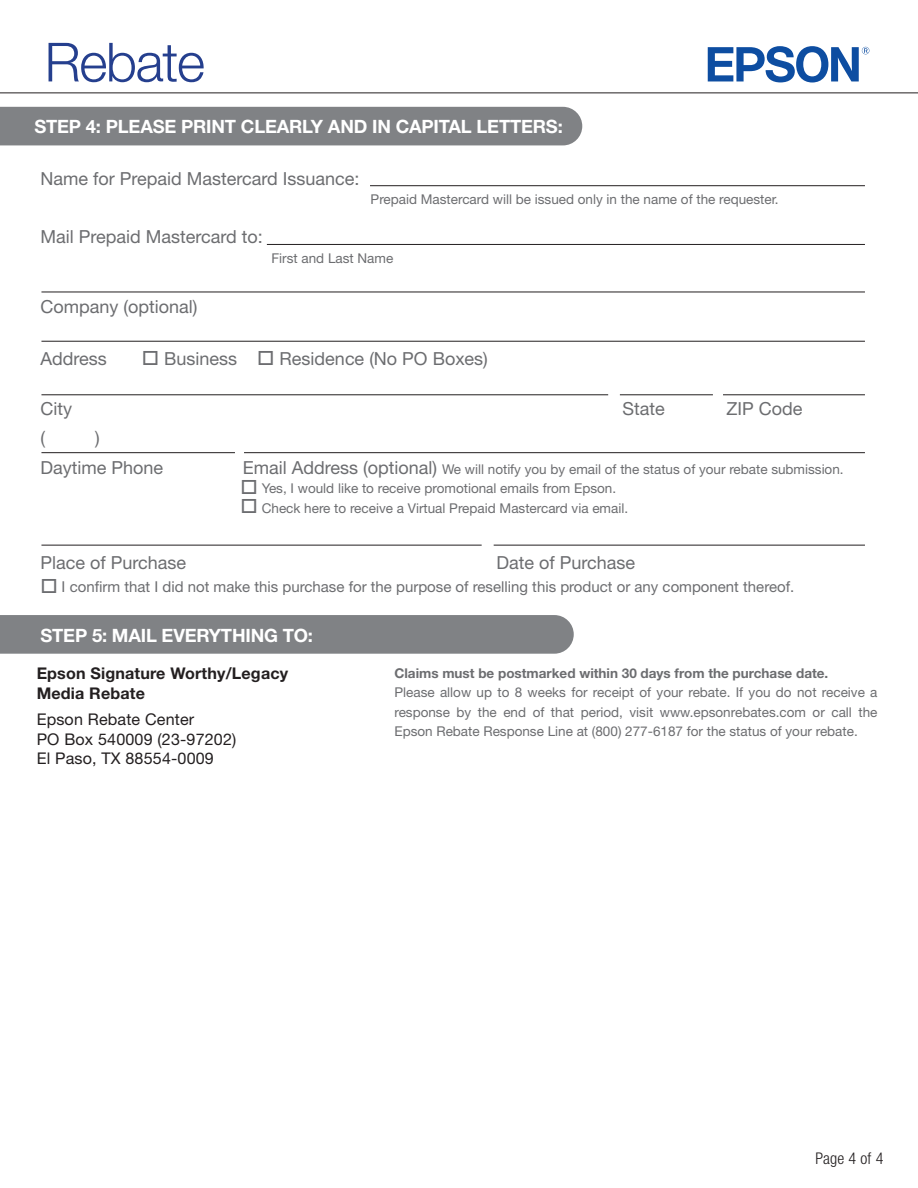
<style>
.page{position:relative;width:918px;height:1188px;background:#fff}
.page>*{position:absolute;margin:0;border:0;box-sizing:border-box;transform-origin:0 0}
.t1{font:300 54px "Helvetica Neue LT Std";letter-spacing:-.025em;color:#253f8e}
.t2{font:700 18.3px "Helvetica Neue LT Std";letter-spacing:-.01em;color:#fff}
.t3{font:18px/29.2px "Helvetica Neue LT Std";color:#6c6d70;text-align:center}
.t4{font:16.2px/19.5px "Helvetica Neue LT Std";letter-spacing:.01em;color:#231f20}
.t5{font:700 16.2px/19.5px "Helvetica Neue LT Std";letter-spacing:.01em;color:#231f20}
.t6{font:300 condensed 16.2px "Helvetica Neue LT Std";letter-spacing:.01em;color:#231f20}
.t7{font:15px "Helvetica Neue LT Std";color:#6c6d70}
.t8{font:13.5px/19.5px "Helvetica Neue LT Std";color:#6c6d70;text-align:justify}
.t9{font:700 13.5px "Helvetica Neue LT Std";color:#6c6d70}
.s1{font-size:18px}
</style>
<div class="page">
<hr style="left:0;top:93px;width:918px;height:1px;background:#231f20">
<hr style="left:370px;top:185px;width:495px;height:1px;background:#231f20">
<hr style="left:267px;top:244px;width:598px;height:1px;background:#231f20">
<hr style="left:41px;top:292px;width:824px;height:1px;background:#231f20">
<hr style="left:41px;top:341px;width:824px;height:1px;background:#231f20">
<hr style="left:41px;top:394px;width:567px;height:1px;background:#231f20">
<hr style="left:620px;top:394px;width:93px;height:1px;background:#231f20">
<hr style="left:723px;top:394px;width:142px;height:1px;background:#231f20">
<hr style="left:41px;top:452px;width:194px;height:1px;background:#231f20">
<hr style="left:244px;top:452px;width:621px;height:1px;background:#231f20">
<hr style="left:41px;top:545px;width:441px;height:1px;background:#231f20">
<hr style="left:494px;top:545px;width:371px;height:1px;background:#231f20">
<svg style="left:708px;top:46px;width:161px;height:37px"></svg>
<div style="left:0;top:107px;width:582px;height:38px;background:#808285"></div>
<div style="left:0;top:615px;width:574px;height:39px;background:#808285"></div>
<h1 class="t1" style="left:45px;top:29px;width:162px">Rebate</h1>
<h2 class="t2" style="left:34px;top:116px;width:530px">STEP 4: PLEASE PRINT CLEARLY AND IN CAPITAL LETTERS:</h2>
<h3 class="t3" style="left:40px;top:164px;width:321px">Name for Prepaid Mastercard Issuance:</h3>
<h3 class="t3" style="left:40px;top:222px;width:224px">Mail Prepaid Mastercard to:</h3>
<p class="t8" style="left:371px;top:190px;width:410px">Prepaid Mastercard will be issued only in the name of the requester.</p>
<p class="t8" style="left:271px;top:248px;width:123px">First and Last Name</p>
<h3 class="t3" style="left:40px;top:291px;width:159px">Company (optional)</h3>
<h3 class="t3" style="left:40px;top:344px;width:68px">Address</h3>
<h3 class="t3" style="left:142px;top:344px;width:348px">□ Business □ Residence (No PO Boxes)</h3>
<h3 class="t3" style="left:40px;top:394px;width:33px">City</h3>
<h3 class="t3" style="left:623px;top:394px;width:44px">State</h3>
<h3 class="t3" style="left:726px;top:394px;width:77px">ZIP Code</h3>
<h3 class="t3" style="left:40px;top:423px;width:6px">(</h3>
<h3 class="t3" style="left:40px;top:423px;width:124px">)<br>Daytime Phone</h3>
<p class="t8" style="left:243px;top:459px;width:602px"><span class="s1">Email Address (optional)</span> We will notify you by email of the status of your rebate submission.</p>
<p class="t8" style="left:241px;top:478px;width:377px">□ Yes, I would like to receive promotional emails from Epson.</p>
<p class="t8" style="left:241px;top:498px;width:389px">□ Check here to receive a Virtual Prepaid Mastercard via email.</p>
<h3 class="t3" style="left:40px;top:548px;width:147px">Place of Purchase</h3>
<h3 class="t3" style="left:496px;top:548px;width:140px">Date of Purchase</h3>
<p class="t7" style="left:40px;top:577px;width:755px">□ I confirm that I did not make this purchase for the purpose of reselling this product or any component thereof.</p>
<h2 class="t2" style="left:40px;top:624px;width:274px">STEP 5: MAIL EVERYTHING TO:</h2>
<p class="t5" style="left:37px;top:664px;width:253px">Epson Signature Worthy/Legacy<br>Media Rebate</p>
<p class="t4" style="left:37px;top:710px;width:201px">Epson Rebate Center<br>PO Box 540009 (23-97202)<br>El Paso, TX 88554-0009</p>
<p class="t9" style="left:394px;top:665px;width:435px">Claims must be postmarked within 30 days from the purchase date.</p>
<p class="t8" style="left:394px;top:682px;width:485px">Please allow up to 8 weeks for receipt of your rebate. If you do not receive a response by the end of that period, visit www.epsonrebates.com or call the Epson Rebate Response Line at (800) 277-6187 for the status of your rebate.</p>
<p class="t6" style="left:815px;top:1149px;width:70px">Page 4 of 4</p>
</div>
